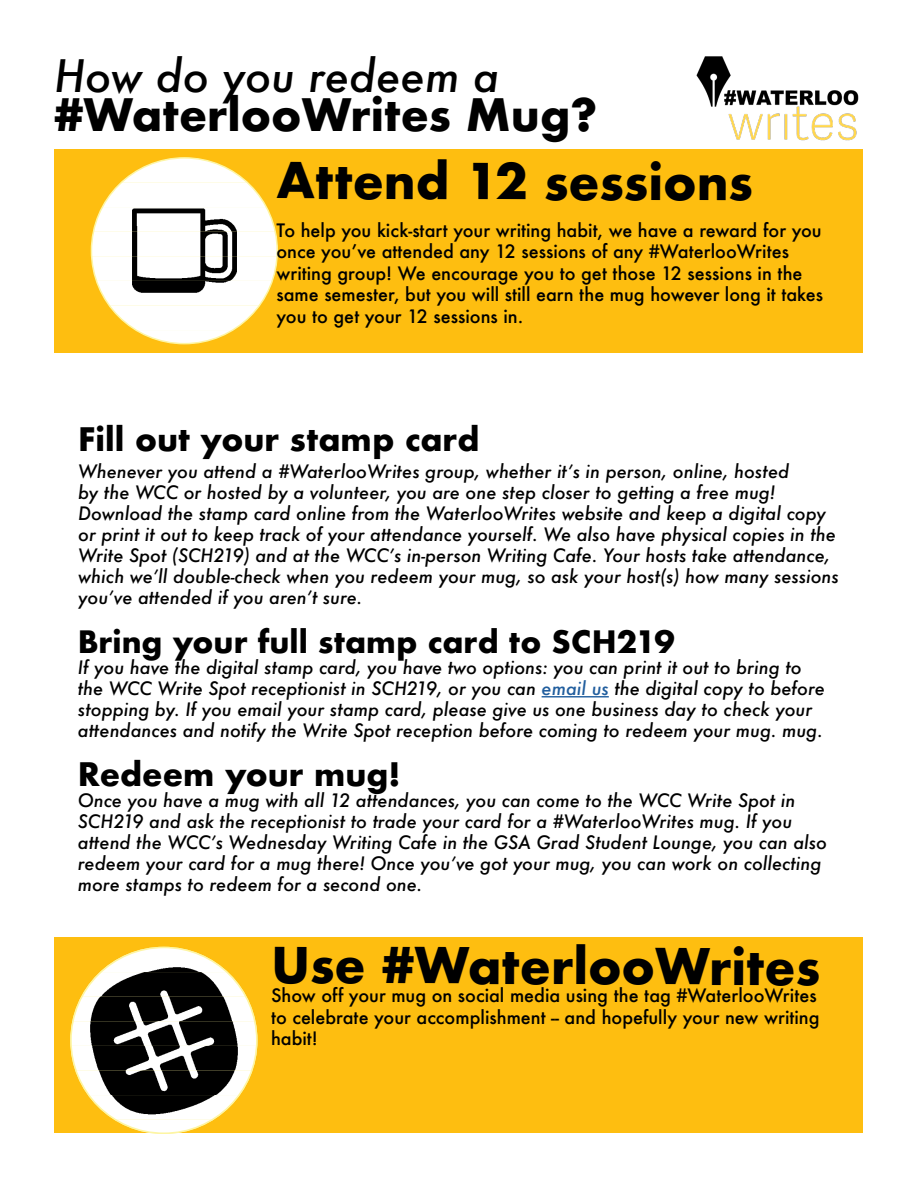
<style>
.page{position:relative;width:918px;height:1188px;background:#fff}
.page>*{position:absolute;margin:0;border:0;box-sizing:border-box;transform-origin:0 0}
.t1{font:700 48px "Futura";letter-spacing:-.005em;color:#000}
.t2{font:700 43.5px "Futura";color:#000}
.t3{font:italic 500 43.5px "Futura";color:#000}
.t4{font:700 31.5px "Futura";color:#000}
.t5{font:700 30px "Futura";color:#000}
.t6{font:italic 500 18px/21px "Futura";color:#000}
.t7{font:500 18px/21.6px "Futura";color:#000}
.s1{color:#215e9e}
</style>
<div class="page">
<div style="left:55px;top:937px;width:808px;height:196px;background:#febe10"></div>
<div style="left:54px;top:149px;width:808px;height:204px;background:#febe10"></div>
<img style="left:121px;top:158px;width:126px;height:24px">
<img style="left:102px;top:182px;width:164px;height:25px">
<img style="left:93px;top:207px;width:182px;height:25px">
<img style="left:91px;top:232px;width:186px;height:49px">
<img style="left:96px;top:281px;width:176px;height:24px">
<img style="left:109px;top:305px;width:150px;height:25px">
<img style="left:136px;top:330px;width:97px;height:14px">
<hr style="left:542px;top:696px;width:67px;height:1px;background:#215e9e">
<img style="left:696px;top:56px;width:163px;height:85px">
<img style="left:101px;top:947px;width:126px;height:25px">
<img style="left:82px;top:972px;width:164px;height:25px">
<img style="left:73px;top:997px;width:182px;height:24px">
<img style="left:71px;top:1021px;width:184px;height:49px">
<img style="left:76px;top:1070px;width:176px;height:25px">
<img style="left:89px;top:1095px;width:150px;height:25px">
<img style="left:115px;top:1120px;width:97px;height:13px">
<h2 class="t3" style="left:54px;top:46px;width:447px">How do you redeem a</h2>
<h2 class="t2" style="left:54px;top:83px;width:545px">#WaterlooWrites Mug?</h2>
<h1 class="t1" style="left:276px;top:147px;width:478px">Attend 12 sessions</h1>
<p class="t7" style="left:276px;top:219px;width:548px">To help you kick-start your writing habit, we have a reward for you once you’ve attended any 12 sessions of any #WaterlooWrites writing group! We encourage you to get those 12 sessions in the same semester, but you will still earn the mug however long it takes you to get your 12 sessions in.</p>
<h3 class="t4" style="left:78px;top:416px;width:403px">Fill out your stamp card</h3>
<p class="t6" style="left:78px;top:460px;width:762px">Whenever you attend a #WaterlooWrites group, whether it’s in person, online, hosted<br>by the WCC or hosted by a volunteer, you are one step closer to getting a free mug!<br>Download the stamp card online from the WaterlooWrites website and keep a digital copy or print it out to keep track of your attendance yourself. We also have physical copies in the Write Spot (SCH219) and at the WCC’s in-person Writing Cafe. Your hosts take attendance, which we’ll double-check when you redeem your mug, so ask your host(s) how many sessions you’ve attended if you aren’t sure.</p>
<h3 class="t5" style="left:78px;top:620px;width:598px">Bring your full stamp card to SCH219</h3>
<p class="t6" style="left:78px;top:657px;width:749px">If you have the digital stamp card, you have two options: you can print it out to bring to the WCC Write Spot receptionist in SCH219, or you can <span class="s1">email us</span> the digital copy to before stopping by. If you email your stamp card, please give us one business day to check your attendances and notify the Write Spot reception before coming to redeem your mug. mug.</p>
<h3 class="t4" style="left:78px;top:752px;width:324px">Redeem your mug!</h3>
<p class="t6" style="left:78px;top:790px;width:751px">Once you have a mug with all 12 attendances, you can come to the WCC Write Spot in SCH219 and ask the receptionist to trade your card for a #WaterlooWrites mug. If you attend the WCC’s Wednesday Writing Cafe in the GSA Grad Student Lounge, you can also redeem your card for a mug there! Once you’ve got your mug, you can work on collecting more stamps to redeem for a second one.</p>
<h1 class="t1" style="left:271px;top:931px;width:551px">Use #WaterlooWrites</h1>
<p class="t7" style="left:271px;top:984px;width:550px">Show off your mug on social media using the tag #WaterlooWrites to celebrate your accomplishment -- and hopefully your new writing habit!</p>
</div>
